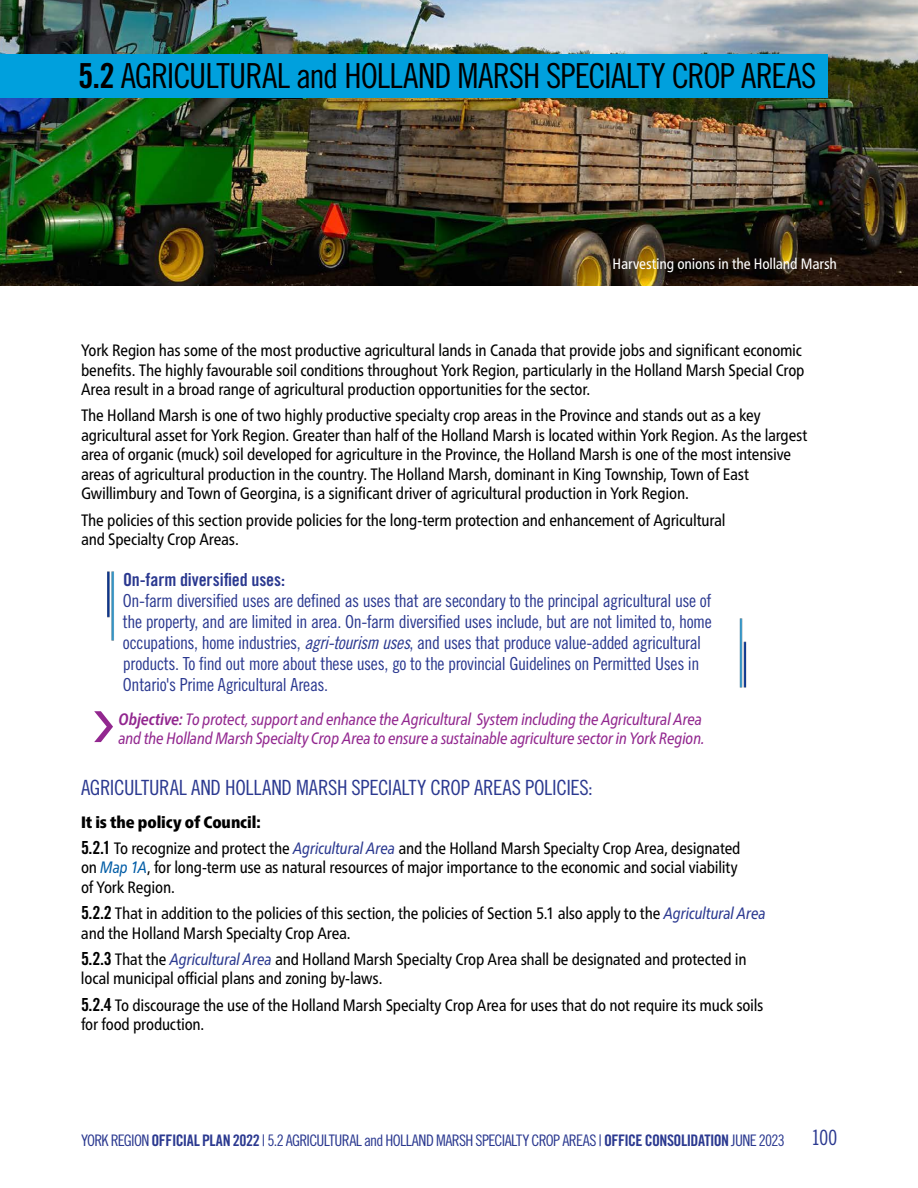
<style>
.page{position:relative;width:918px;height:1188px;background:#fff}
.page>*{position:absolute;margin:0;border:0;box-sizing:border-box;transform-origin:0 0}
.t1{font:34.5px "Trade Gothic LT Pro Cn 18";letter-spacing:-.03em;color:#000}
.t2{font:21px "Trade Gothic LT Pro Cn 18";letter-spacing:-.015em;color:#2b3990}
.t3{font:18px/21px "Trade Gothic LT Pro Cn 18";letter-spacing:-.025em;color:#2b3990}
.t4{font:condensed 16.5px/19.5px "Frutiger Neue LT Pro";letter-spacing:-.015em;color:#000}
.t5{font:italic condensed 16.5px/19.8px "Frutiger Neue LT Pro";letter-spacing:-.015em;color:#92278f}
.t6{font:900 condensed 16.5px "Frutiger Neue LT Pro";letter-spacing:-.005em;color:#000}
.t7{font:15.9px "Trade Gothic LT Pro Cn 18";letter-spacing:-.04em;color:#2b3990}
.t8{font:condensed 15px "Frutiger Neue LT Pro";letter-spacing:-.01em;color:#fff}
.s1{font-family:"Trade Gothic LT Pro Bd Cn 20"}
.s2{font-style:italic}
.s3{font-weight:700}
.s4{font-family:"Trade Gothic LT Pro Bd Cn 20";font-stretch:normal;font-size:18px}
.s5{font-style:italic;color:#2b3990}
.s6{font-style:italic;color:#005ca6}
</style>
<div class="page">
<img style="left:0;top:0;width:918px;height:285px">
<div style="left:0;top:54px;width:827px;height:44px;background:#00a0dd"></div>
<svg style="left:94px;top:711px;width:19px;height:31px"></svg>
<img style="left:107px;top:571px;width:7px;height:70px">
<img style="left:739px;top:618px;width:8px;height:70px">
<h2 class="t1" style="left:78px;top:55px;width:740px"><span class="s1">5.2</span> AGRICULTURAL and HOLLAND MARSH SPECIALTY CROP AREAS</h2>
<p class="t8" style="left:613px;top:255px;width:226px">Harvesting onions in the Holland Marsh</p>
<p class="t4" style="left:81px;top:341px;width:725px">York Region has some of the most productive agricultural lands in Canada that provide jobs and significant economic benefits. The highly favourable soil conditions throughout York Region, particularly in the Holland Marsh Special Crop<br>Area result in a broad range of agricultural production opportunities for the sector.</p>
<p class="t4" style="left:81px;top:406px;width:728px">The Holland Marsh is one of two highly productive specialty crop areas in the Province and stands out as a key agricultural asset for York Region. Greater than half of the Holland Marsh is located within York Region. As the largest area of organic (muck) soil developed for agriculture in the Province, the Holland Marsh is one of the most intensive areas of agricultural production in the country. The Holland Marsh, dominant in King Township, Town of East Gwillimbury and Town of Georgina, is a significant driver of agricultural production in York Region.</p>
<p class="t4" style="left:81px;top:510px;width:646px">The policies of this section provide policies for the long-term protection and enhancement of Agricultural and Specialty Crop Areas.</p>
<p class="t3" style="left:123px;top:569px;width:590px"><span class="s1">On-farm diversified uses:<br></span>On-farm diversified uses are defined as uses that are secondary to the principal agricultural use of the property, and are limited in area. On-farm diversified uses include, but are not limited to, home occupations, home industries, <span class="s2">agri-tourism uses</span>, and uses that produce value-added agricultural products. To find out more about these uses, go to the provincial Guidelines on Permitted Uses in Ontario's Prime Agricultural Areas.</p>
<p class="t5" style="left:118px;top:709px;width:588px"><span class="s3">Objective:</span> To protect, support and enhance the Agricultural System including the Agricultural Area and the Holland Marsh Specialty Crop Area to ensure a sustainable agriculture sector in York Region.</p>
<h4 class="t2" style="left:81px;top:775px;width:513px">AGRICULTURAL AND HOLLAND MARSH SPECIALTY CROP AREAS POLICIES:</h4>
<h5 class="t6" style="left:81px;top:812px;width:182px">It is the policy of Council:</h5>
<p class="t4" style="left:81px;top:838px;width:661px"><span class="s4">5.2.1</span> To recognize and protect the <span class="s5">Agricultural Area</span> and the Holland Marsh Specialty Crop Area, designated on <span class="s6">Map 1A</span>, for long-term use as natural resources of major importance to the economic and social viability of York Region.</p>
<p class="t4" style="left:81px;top:904px;width:686px"><span class="s4">5.2.2</span> That in addition to the policies of this section, the policies of Section 5.1 also apply to the <span class="s5">Agricultural Area </span>and the Holland Marsh Specialty Crop Area.</p>
<p class="t4" style="left:81px;top:949px;width:667px"><span class="s4">5.2.3</span> That the <span class="s5">Agricultural Area</span> and Holland Marsh Specialty Crop Area shall be designated and protected in local municipal official plans and zoning by-laws.</p>
<p class="t4" style="left:81px;top:995px;width:684px"><span class="s4">5.2.4</span> To discourage the use of the Holland Marsh Specialty Crop Area for uses that do not require its muck soils for food production.</p>
<p class="t7" style="left:81px;top:1131px;width:705px">YORK REGION <span class="s1">OFFICIAL PLAN 2022</span> | 5.2 AGRICULTURAL and HOLLAND MARSH SPECIALTY CROP AREAS | <span class="s1">OFFICE CONSOLIDATION</span> JUNE 2023</p>
<p class="t2" style="left:811px;top:1125px;width:28px">100</p>
</div>
